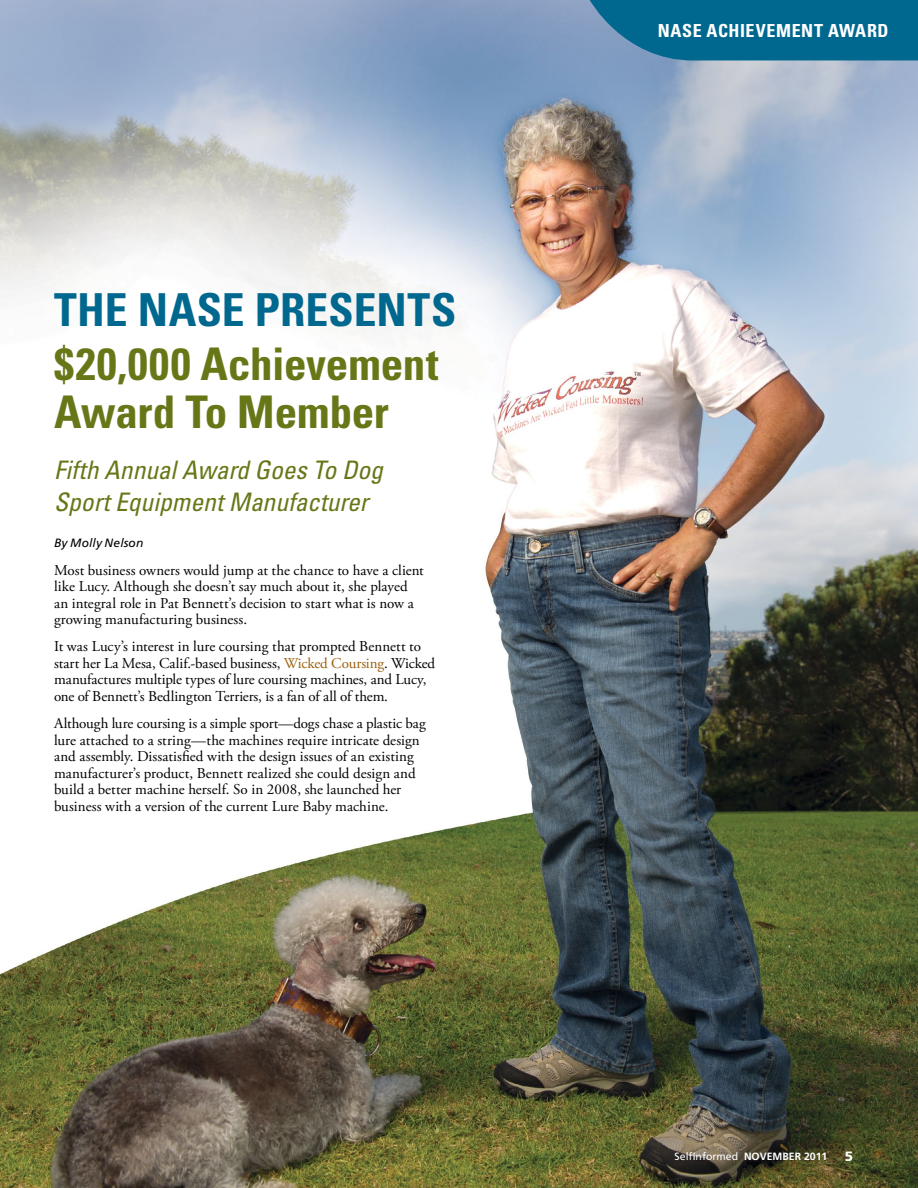
<style>
.page{position:relative;width:918px;height:1188px;background:#fff}
.page>*{position:absolute;margin:0;border:0;box-sizing:border-box;transform-origin:0 0}
.t1{font:700 condensed 45.45px "Univers LT Std";letter-spacing:.005em;color:#00688f}
.t2{font:700 condensed 45px/48px "Univers LT Std";color:#677718}
.t3{font:italic condensed 25.5px/31.5px "Univers LT Std";color:#677718}
.t4{font:700 condensed 18px "Univers LT Std";letter-spacing:.03em;color:#fff}
.t5{font:15px/16.5px "Adobe Garamond Pro";color:#000}
.t6{font:900 13.5px "Frutiger";color:#fff}
.t7{font:italic 12px "Frutiger";letter-spacing:.01em;color:#000}
.t8{font:10.5px "Frutiger";color:#fff}
.s1{color:#9b5f0e}
.s2{font-weight:700}
</style>
<div class="page">
<img style="left:0;top:0;width:918px;height:1188px">
<svg style="left:590px;top:0;width:328px;height:60px;background:#0c6d93"></svg>
<h1 class="t1" style="left:54px;top:282px;width:277px">THE NASE PRESENTS</h1>
<h2 class="t2" style="left:54px;top:339px;width:386px">$20,000 ACHIEVEMENT<br>AWARD TO MEMBER</h2>
<h3 class="t3" style="left:54px;top:454px;width:330px">Fifth Annual Award Goes To Dog<br>Sport Equipment Manufacturer</h3>
<p class="t7" style="left:54px;top:536px;width:91px">By Molly Nelson</p>
<p class="t5" style="left:54px;top:562px;width:371px">Most business owners would jump at the chance to have a client like Lucy. Although she doesn’t say much about it, she played an integral role in Pat Bennett’s decision to start what is now a growing manufacturing business.</p>
<p class="t5" style="left:54px;top:639px;width:383px">It was Lucy’s interest in lure coursing that prompted Bennett to start her La Mesa, Calif.-based business, <span class="s1">Wicked Coursing</span>. Wicked manufactures multiple types of lure coursing machines, and Lucy, one of Bennett’s Bedlington Terriers, is a fan of all of them.</p>
<p class="t5" style="left:54px;top:716px;width:373px">Although lure coursing is a simple sport—dogs chase a plastic bag lure attached to a string—the machines require intricate design and assembly. Dissatisfied with the design issues of an existing manufacturer’s product, Bennett realized she could design and build a better machine herself. So in 2008, she launched her business with a version of the current Lure Baby machine.</p>
<p class="t4" style="left:658px;top:19px;width:121px">NASE ACHIEVEMENT</p>
<p class="t4" style="left:828px;top:19px;width:62px">AWARD</p>
<p class="t8" style="left:675px;top:1150px;width:154px">SelfInformed <span class="s2">NOVEMBER 2011</span></p>
<p class="t6" style="left:845px;top:1148px;width:10px">5</p>
</div>
